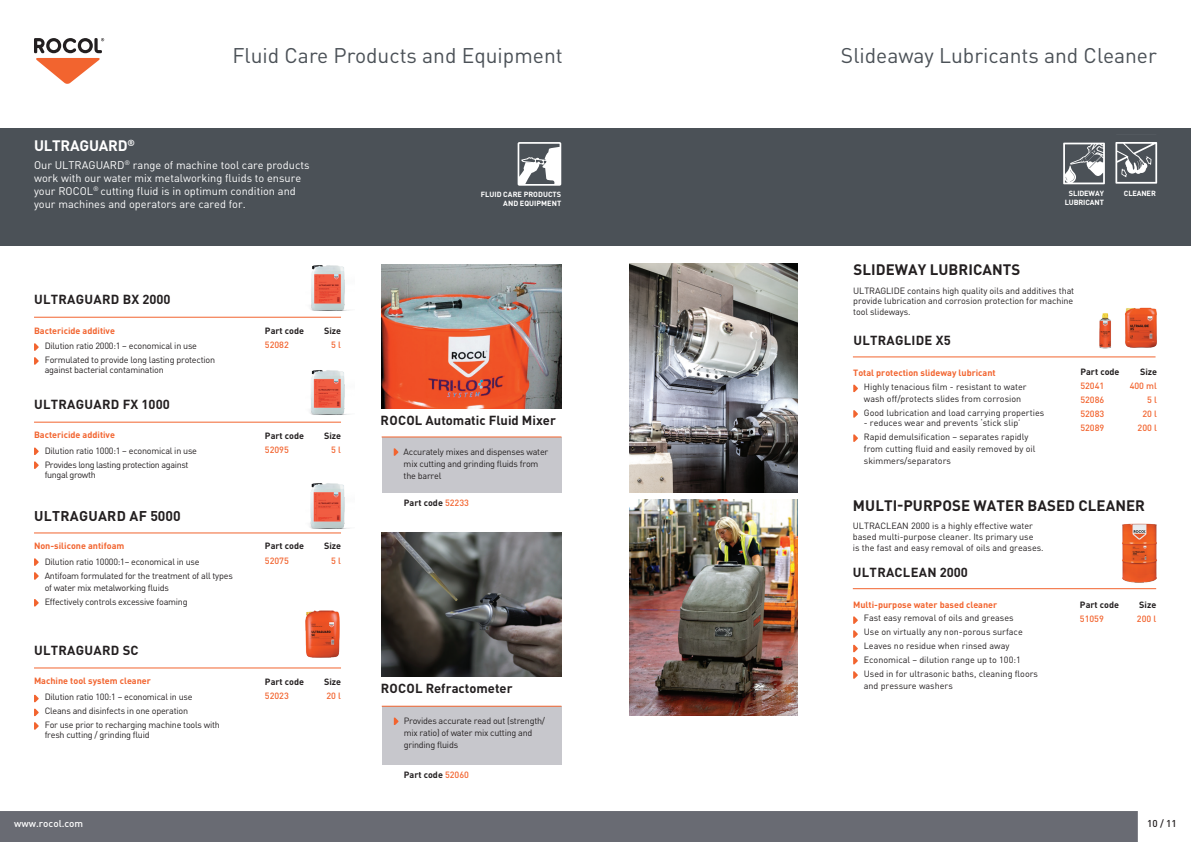
<style>
.page{position:relative;width:1191px;height:842px;background:#fff}
.page>*{position:absolute;margin:0;border:0;box-sizing:border-box;transform-origin:0 0}
.t1{font:21px "DIN Pro";color:#4b5157}
.t2{font:700 15px "DIN Pro";letter-spacing:.005em;color:#231f20}
.t3{font:700 15px "DIN Pro";letter-spacing:-.015em;color:#fff}
.t4{font:700 14px "DIN Pro";letter-spacing:.02em;color:#231f20}
.t5{font:700 13px "DIN Pro";letter-spacing:.02em;color:#231f20}
.t6{font:700 13px "DIN Pro";color:#231f20}
.t7{font:11px/13.2px "DIN Pro";color:#fff}
.t8{font:500 9.9px "DIN Pro";color:#fff}
.t9{font:500 9.9px "DIN Pro";color:#231f20}
.t10{font:9px/14px "DIN Pro";letter-spacing:-.025em;color:#231f20}
.t11{font:9px/14px "DIN Pro";color:#231f20}
.t12{font:700 9px "DIN Pro";color:#f2642f}
.t13{font:700 9px "DIN Pro";color:#231f20}
.t14{font:500 9px "DIN Pro";color:#f2642f}
.t15{font:700 7.4px/8.4px "DIN Pro";letter-spacing:.005em;color:#fff;text-align:right}
.t16{font:700 7.4px/8.4px "DIN Pro";letter-spacing:-.015em;color:#fff;text-align:center}
.s1{font-weight:500;color:#f2642f}
</style>
<div class="page">
<div style="left:0;top:811px;width:1137px;height:31px;background:#696b73"></div>
<div style="left:382px;top:437px;width:179px;height:55px;background:#c7c7cc"></div>
<div style="left:382px;top:706px;width:179px;height:59px;background:#c7c7cc"></div>
<svg style="left:34px;top:343px;width:5px;height:8px"></svg>
<svg style="left:394px;top:448px;width:4px;height:8px"></svg>
<svg style="left:394px;top:717px;width:4px;height:8px"></svg>
<svg style="left:34px;top:695px;width:5px;height:7px"></svg>
<svg style="left:34px;top:558px;width:5px;height:8px"></svg>
<svg style="left:34px;top:357px;width:5px;height:8px"></svg>
<svg style="left:34px;top:709px;width:5px;height:7px"></svg>
<svg style="left:34px;top:722px;width:5px;height:8px"></svg>
<svg style="left:34px;top:572px;width:5px;height:8px"></svg>
<svg style="left:34px;top:599px;width:5px;height:8px"></svg>
<hr style="left:34px;top:317px;width:307px;height:1px;background:#f2642f">
<hr style="left:382px;top:437px;width:179px;height:1px;background:#f2642f">
<hr style="left:382px;top:706px;width:179px;height:1px;background:#f2642f">
<hr style="left:34px;top:668px;width:307px;height:1px;background:#f2642f">
<hr style="left:34px;top:533px;width:307px;height:1px;background:#f2642f">
<svg style="left:853px;top:616px;width:5px;height:8px"></svg>
<svg style="left:853px;top:385px;width:5px;height:7px"></svg>
<svg style="left:853px;top:630px;width:5px;height:8px"></svg>
<svg style="left:853px;top:434px;width:5px;height:8px"></svg>
<svg style="left:853px;top:645px;width:5px;height:19px"></svg>
<svg style="left:853px;top:671px;width:5px;height:8px"></svg>
<svg style="left:853px;top:410px;width:5px;height:8px"></svg>
<hr style="left:853px;top:588px;width:303px;height:1px;background:#f2642f">
<hr style="left:853px;top:357px;width:302px;height:1px;background:#f2642f">
<img style="left:382px;top:532px;width:179px;height:144px">
<img style="left:382px;top:264px;width:179px;height:144px">
<img style="left:629px;top:264px;width:168px;height:228px">
<img style="left:629px;top:500px;width:168px;height:216px">
<div style="left:0;top:128px;width:1191px;height:117px;background:#4b5157"></div>
<svg style="left:34px;top:38px;width:71px;height:46px"></svg>
<div style="left:517px;top:142px;width:44px;height:44px;border:2px solid #fff"></div>
<svg style="left:518px;top:143px;width:42px;height:42px"></svg>
<svg style="left:1063px;top:143px;width:42px;height:41px"></svg>
<svg style="left:1115px;top:142px;width:42px;height:42px"></svg>
<img style="left:310px;top:265px;width:39px;height:46px">
<img style="left:1130px;top:307px;width:27px;height:41px">
<img style="left:1122px;top:523px;width:35px;height:60px">
<img style="left:310px;top:483px;width:40px;height:46px">
<svg style="left:34px;top:447px;width:5px;height:8px"></svg>
<svg style="left:34px;top:461px;width:5px;height:8px"></svg>
<hr style="left:34px;top:422px;width:307px;height:1px;background:#f2642f">
<img style="left:310px;top:370px;width:39px;height:45px">
<img style="left:305px;top:610px;width:35px;height:48px">
<img style="left:1078px;top:308px;width:52px;height:50px">
<h1 class="t1" style="left:232px;top:39px;width:332px">Fluid Care Products and Equipment</h1>
<h1 class="t1" style="left:841px;top:39px;width:317px">Slideaway Lubricants and Cleaner</h1>
<h2 class="t3" style="left:34px;top:133px;width:102px">ULTRAGUARD<sup>®</sup></h2>
<p class="t7" style="left:34px;top:157px;width:277px">Our ULTRAGUARD<sup>®</sup> range of machine tool care products work with our water mix metalworking fluids to ensure your ROCOL<sup>®</sup> cutting fluid is in optimum condition and your machines and operators are cared for.</p>
<h3 class="t5" style="left:34px;top:289px;width:138px">ULTRAGUARD BX 2000</h3>
<p class="t12" style="left:34px;top:323px;width:82px">Bactericide additive</p>
<p class="t10" style="left:45px;top:338px;width:172px">Dilution ratio 2000:1 – economical in use<br>Formulated to provide long lasting protection</p>
<p class="t10" style="left:45px;top:362px;width:121px">against bacterial contamination</p>
<h3 class="t5" style="left:34px;top:394px;width:137px">ULTRAGUARD FX 1000</h3>
<p class="t12" style="left:34px;top:428px;width:82px">Bactericide additive</p>
<p class="t10" style="left:45px;top:443px;width:154px">Dilution ratio 1000:1 – economical in use<br>Provides long lasting protection against</p>
<p class="t10" style="left:45px;top:467px;width:53px">fungal growth</p>
<h3 class="t4" style="left:34px;top:504px;width:148px">ULTRAGUARD AF 5000</h3>
<p class="t12" style="left:34px;top:538px;width:92px">Non-silicone antifoam</p>
<p class="t10" style="left:45px;top:554px;width:190px">Dilution ratio 10000:1– economical in use<br>Antifoam formulated for the treatment of all types</p>
<p class="t10" style="left:45px;top:580px;width:144px">of water mix metalworking fluids<br>Effectively controls excessive foaming</p>
<h3 class="t5" style="left:34px;top:640px;width:106px">ULTRAGUARD SC</h3>
<p class="t12" style="left:34px;top:673px;width:118px">Machine tool system cleaner</p>
<p class="t10" style="left:45px;top:689px;width:177px">Dilution ratio 100:1 – economical in use<br>Cleans and disinfects in one operation<br>For use prior to recharging machine tools with</p>
<p class="t10" style="left:45px;top:727px;width:107px">fresh cutting / grinding fluid</p>
<p class="t8" style="left:14px;top:816px;width:71px">www.rocol.com</p>
<p class="t13" style="left:265px;top:323px;width:41px">Part code</p>
<p class="t13" style="left:324px;top:323px;width:19px">Size</p>
<p class="t14" style="left:265px;top:337px;width:25px">52082</p>
<p class="t14" style="left:331px;top:337px;width:11px">5 l</p>
<p class="t13" style="left:265px;top:428px;width:41px">Part code</p>
<p class="t13" style="left:324px;top:428px;width:19px">Size</p>
<p class="t14" style="left:265px;top:442px;width:25px">52095</p>
<p class="t14" style="left:331px;top:442px;width:11px">5 l</p>
<p class="t13" style="left:265px;top:539px;width:41px">Part code</p>
<p class="t13" style="left:324px;top:539px;width:19px">Size</p>
<p class="t14" style="left:265px;top:553px;width:25px">52075</p>
<p class="t14" style="left:331px;top:553px;width:11px">5 l</p>
<p class="t13" style="left:265px;top:674px;width:41px">Part code</p>
<p class="t13" style="left:324px;top:674px;width:19px">Size</p>
<p class="t14" style="left:265px;top:688px;width:25px">52023</p>
<p class="t14" style="left:326px;top:688px;width:16px">20 l</p>
<p class="t15" style="left:481px;top:189px;width:82px">FLUID CARE PRODUCTS<br>AND EQUIPMENT</p>
<p class="t16" style="left:1064px;top:188px;width:41px">SLIDEWAY<br>LUBRICANT</p>
<p class="t16" style="left:1123px;top:188px;width:33px">CLEANER</p>
<h2 class="t2" style="left:853px;top:257px;width:168px">SLIDEWAY LUBRICANTS</h2>
<p class="t10" style="left:853px;top:284px;width:222px;line-height:10.8px;text-align:justify">ULTRAGLIDE contains high quality oils and additives that provide lubrication and corrosion protection for machine tool slideways.</p>
<h3 class="t6" style="left:380px;top:410px;width:177px">ROCOL Automatic Fluid Mixer</h3>
<p class="t10" style="left:404px;top:445px;width:146px;line-height:12px">Accurately mixes and dispenses water mix cutting and grinding fluids from the barrel</p>
<p class="t13" style="left:404px;top:495px;width:67px">Part code <span class="s1">52233</span></p>
<h3 class="t6" style="left:381px;top:678px;width:133px">ROCOL Refractometer</h3>
<p class="t10" style="left:404px;top:714px;width:143px;line-height:12px">Provides accurate read out (strength/ mix ratio) of water mix cutting and grinding fluids</p>
<p class="t13" style="left:404px;top:767px;width:67px">Part code <span class="s1">52060</span></p>
<h3 class="t5" style="left:853px;top:329px;width:99px">ULTRAGLIDE X5</h3>
<p class="t12" style="left:853px;top:365px;width:144px">Total protection slideway lubricant</p>
<p class="t11" style="left:864px;top:380px;width:164px;line-height:12px">Highly tenacious film - resistant to water wash off/protects slides from corrosion</p>
<p class="t11" style="left:864px;top:405px;width:182px">Good lubrication and load carrying properties</p>
<p class="t11" style="left:864px;top:415px;width:166px">- reduces wear and prevents ‘stick slip’<br>Rapid demulsification – separates rapidly</p>
<p class="t11" style="left:864px;top:442px;width:173px;line-height:12px">from cutting fluid and easily removed by oil skimmers/separators</p>
<p class="t13" style="left:1080px;top:364px;width:41px">Part code</p>
<p class="t13" style="left:1140px;top:364px;width:19px">Size</p>
<p class="t14" style="left:1080px;top:378px;width:25px">52041</p>
<p class="t14" style="left:1129px;top:378px;width:29px">400 ml</p>
<p class="t14" style="left:1080px;top:392px;width:25px">52086</p>
<p class="t14" style="left:1147px;top:392px;width:11px">5 l</p>
<p class="t14" style="left:1080px;top:406px;width:25px">52083</p>
<p class="t14" style="left:1142px;top:406px;width:16px">20 l</p>
<p class="t14" style="left:1080px;top:420px;width:25px">52089</p>
<p class="t14" style="left:1137px;top:420px;width:21px">200 l</p>
<h2 class="t2" style="left:853px;top:493px;width:293px">MULTI-PURPOSE WATER BASED CLEANER</h2>
<p class="t11" style="left:853px;top:519px;width:192px;line-height:10.8px">ULTRACLEAN 2000 is a highly effective water based multi-purpose cleaner. Its primary use<br>is the fast and easy removal of oils and greases.</p>
<h3 class="t5" style="left:853px;top:561px;width:117px">ULTRACLEAN 2000</h3>
<p class="t12" style="left:853px;top:597px;width:146px">Multi-purpose water based cleaner</p>
<p class="t11" style="left:863px;top:610px;width:176px">Fast easy removal of oils and greases<br>Use on virtually any non-porous surface Leaves no residue when rinsed away Economical – dilution range up to 100:1<br>Used in for ultrasonic baths, cleaning floors</p>
<p class="t11" style="left:863px;top:678px;width:90px">and pressure washers</p>
<p class="t13" style="left:1080px;top:597px;width:41px">Part code</p>
<p class="t13" style="left:1139px;top:597px;width:19px">Size</p>
<p class="t14" style="left:1079px;top:611px;width:25px">51059</p>
<p class="t14" style="left:1136px;top:611px;width:21px">200 l</p>
<p class="t9" style="left:1147px;top:816px;width:31px">10 / 11</p>
</div>
